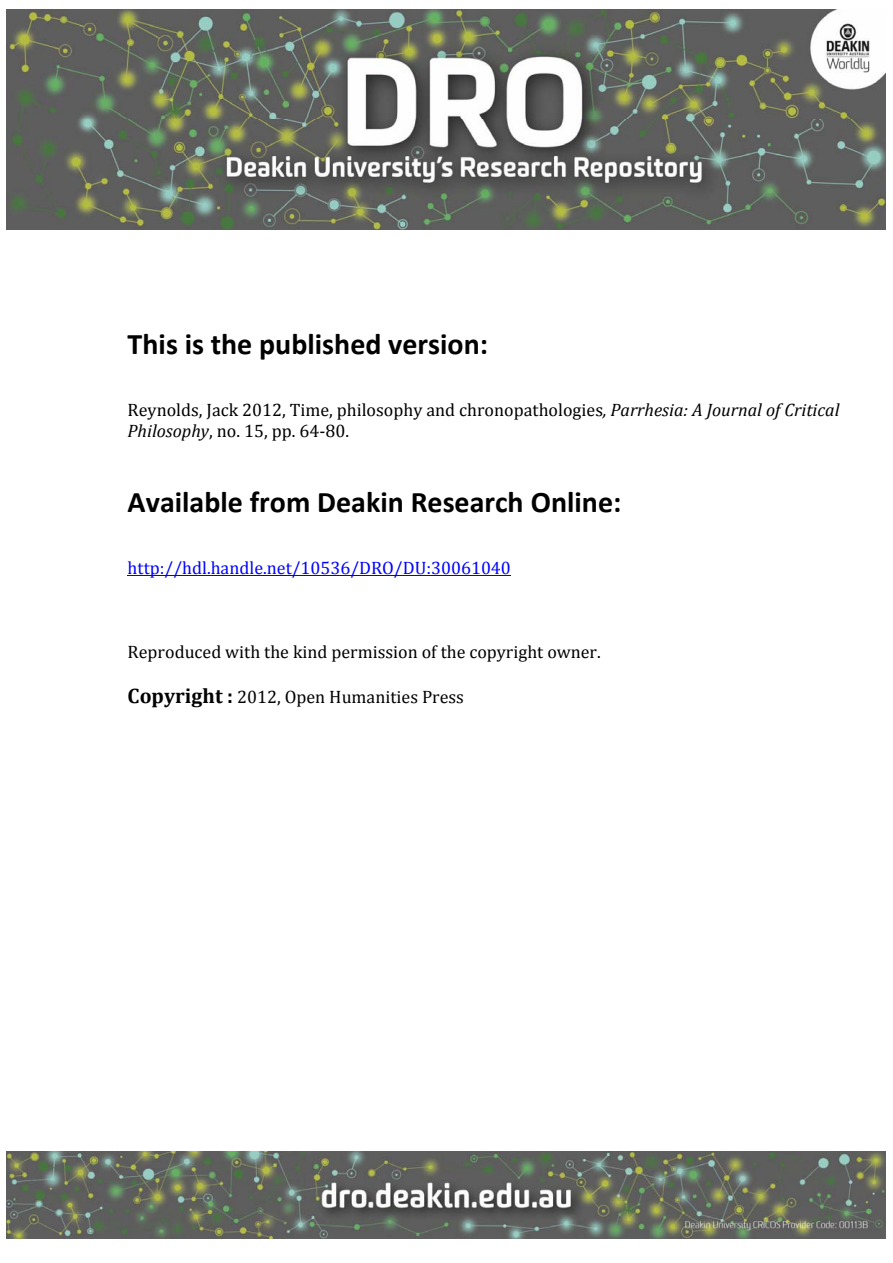
<style>
.page{position:relative;width:893px;height:1263px;background:#fff}
.page>*{position:absolute;margin:0;border:0;box-sizing:border-box;transform-origin:0 0}
.t1{font:700 30px "Calibri";color:#000}
.t2{font:18px/21px "Cambria";color:#000}
.t3{font:18px "Cambria";color:#00f}
.s1{font-style:italic}
.s2{font-weight:700;font-size:21px}
</style>
<div class="page">
<img style="left:6px;top:9px;width:879px;height:220px">
<img style="left:6px;top:1151px;width:880px;height:88px">
<hr style="left:128px;top:575px;width:383px;height:1px;background:#00f">
<h1 class="t1" style="left:128px;top:332px;width:362px">This is the published version:</h1>
<p class="t2" style="left:128px;top:399px;width:713px">Reynolds, Jack 2012, Time, philosophy and chronopathologies<span class="s1">, Parrhesia: A Journal of Critical<br>Philosophy</span>, no. 15, pp. 64‐80.</p>
<h1 class="t1" style="left:128px;top:489px;width:495px">Available from Deakin Research Online:</h1>
<p class="t3" style="left:128px;top:557px;width:385px">http://hdl.handle.net/10536/DRO/DU:30061040</p>
<p class="t2" style="left:128px;top:641px;width:475px">Reproduced with the kind permission of the copyright owner.</p>
<p class="t2" style="left:128px;top:686px;width:338px"><span class="s2">Copyright :</span> 2012, Open Humanities Press</p>
</div>
